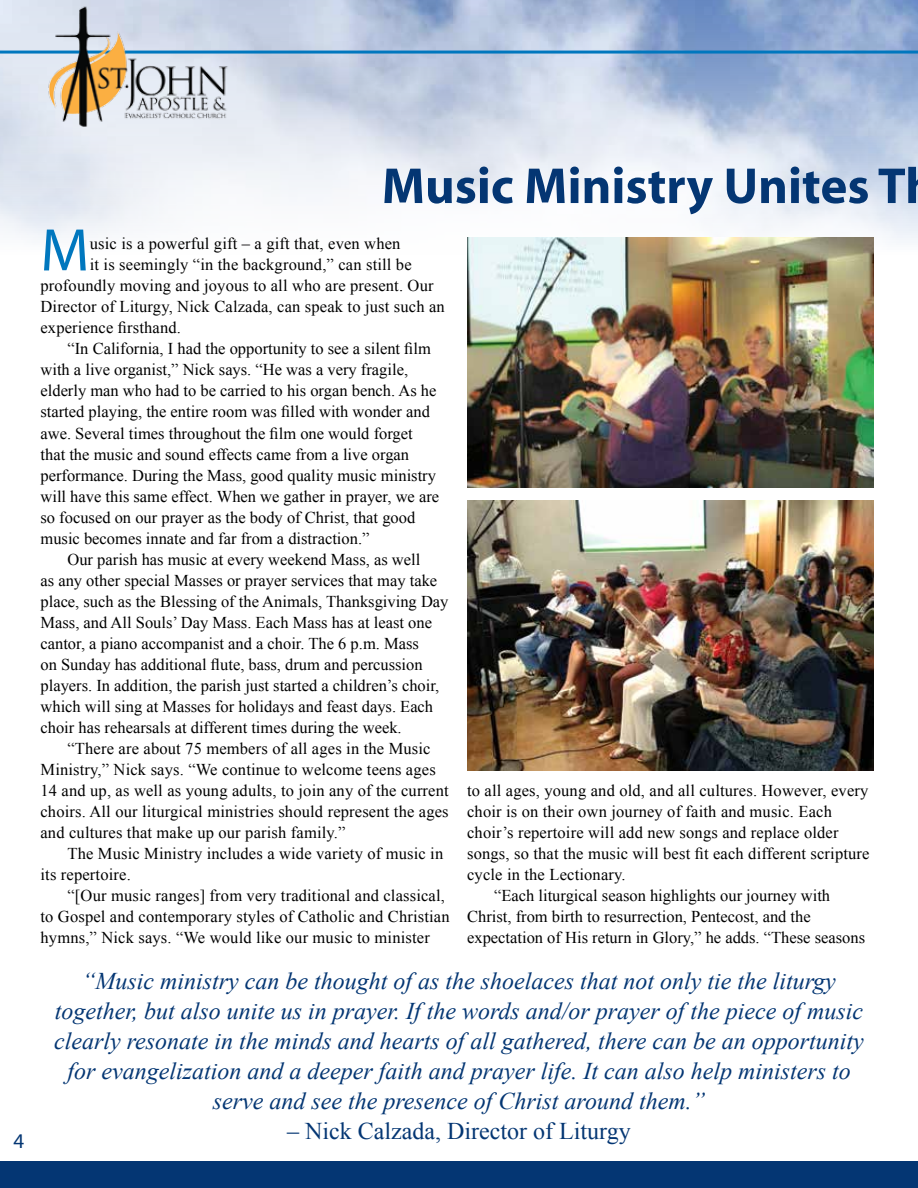
<style>
.page{position:relative;width:918px;height:1188px;background:#fff}
.page>*{position:absolute;margin:0;border:0;box-sizing:border-box;transform-origin:0 0}
.t1{font:60.6px "Myriad";color:#0077be}
.t2{font:700 51px "Myriad";color:#043673}
.t3{font:italic 24px/30px "Times New Roman";color:#043673;text-align:center}
.t4{font:24px "Times New Roman";color:#043673}
.t5{font:21px "Myriad";color:#043673}
.t6{font:16.5px "Times New Roman";color:#000}
</style>
<div class="page">
<img style="left:0;top:0;width:918px;height:602px">
<hr style="left:0;top:51px;width:918px;height:3px;background:#0077be">
<img style="left:27px;top:0;width:219px;height:141px">
<div style="left:0;top:1161px;width:918px;height:27px;background:#043673"></div>
<img style="left:467px;top:500px;width:406px;height:271px">
<img style="left:467px;top:238px;width:406px;height:250px">
<p class="t5" style="left:14px;top:1131px;width:12px">4</p>
<h2 class="t2" style="left:382px;top:160px;width:525px">Music Ministry Unites T</h2>
<h1 class="t1" style="left:40px;top:220px;width:50px">M</h1>
<p class="t6" style="left:90px;top:233px;width:312px">usic is a powerful gift – a gift that, even when</p>
<p class="t6" style="left:90px;top:254px;width:323px">it is seemingly “in the background,” can still be</p>
<p class="t6" style="left:41px;top:275px;width:395px">profoundly moving and joyous to all who are present. Our</p>
<p class="t6" style="left:41px;top:296px;width:406px">Director of Liturgy, Nick Calzada, can speak to just such an</p>
<p class="t6" style="left:41px;top:317px;width:142px">experience firsthand.</p>
<p class="t6" style="left:67px;top:338px;width:365px">“In California, I had the opportunity to see a silent film</p>
<p class="t6" style="left:41px;top:359px;width:369px">with a live organist,” Nick says. “He was a very fragile,</p>
<p class="t6" style="left:41px;top:380px;width:398px">elderly man who had to be carried to his organ bench. As he</p>
<p class="t6" style="left:41px;top:401px;width:391px">started playing, the entire room was filled with wonder and</p>
<p class="t6" style="left:41px;top:422px;width:374px">awe. Several times throughout the film one would forget</p>
<p class="t6" style="left:41px;top:443px;width:370px">that the music and sound effects came from a live organ</p>
<p class="t6" style="left:41px;top:464px;width:397px">performance. During the Mass, good quality music ministry</p>
<p class="t6" style="left:41px;top:485px;width:400px">will have this same effect. When we gather in prayer, we are</p>
<p class="t6" style="left:41px;top:506px;width:376px">so focused on our prayer as the body of Christ, that good</p>
<p class="t6" style="left:41px;top:527px;width:331px">music becomes innate and far from a distraction.”</p>
<p class="t6" style="left:67px;top:548px;width:354px">Our parish has music at every weekend Mass, as well</p>
<p class="t6" style="left:41px;top:569px;width:398px">as any other special Masses or prayer services that may take</p>
<p class="t6" style="left:41px;top:590px;width:410px">place, such as the Blessing of the Animals, Thanksgiving Day</p>
<p class="t6" style="left:41px;top:611px;width:393px">Mass, and All Souls’ Day Mass. Each Mass has at least one</p>
<p class="t6" style="left:41px;top:632px;width:380px">cantor, a piano accompanist and a choir. The 6 p.m. Mass</p>
<p class="t6" style="left:41px;top:653px;width:384px">on Sunday has additional flute, bass, drum and percussion</p>
<p class="t6" style="left:41px;top:674px;width:400px">players. In addition, the parish just started a children’s choir,</p>
<p class="t6" style="left:41px;top:695px;width:394px">which will sing at Masses for holidays and feast days. Each</p>
<p class="t6" style="left:41px;top:716px;width:363px">choir has rehearsals at different times during the week.</p>
<p class="t6" style="left:67px;top:737px;width:365px">“There are about 75 members of all ages in the Music</p>
<p class="t6" style="left:41px;top:758px;width:397px">Ministry,” Nick says. “We continue to welcome teens ages</p>
<p class="t6" style="left:41px;top:779px;width:410px">14 and up, as well as young adults, to join any of the current</p>
<p class="t6" style="left:41px;top:800px;width:410px">choirs. All our liturgical ministries should represent the ages</p>
<p class="t6" style="left:41px;top:821px;width:306px">and cultures that make up our parish family.”</p>
<p class="t6" style="left:67px;top:842px;width:377px">The Music Ministry includes a wide variety of music in</p>
<p class="t6" style="left:41px;top:863px;width:92px">its repertoire.</p>
<p class="t6" style="left:67px;top:884px;width:379px">“[Our music ranges] from very traditional and classical,</p>
<p class="t6" style="left:41px;top:905px;width:411px">to Gospel and contemporary styles of Catholic and Christian</p>
<p class="t6" style="left:41px;top:926px;width:391px">hymns,” Nick says. “We would like our music to minister</p>
<p class="t6" style="left:467px;top:779px;width:403px">to all ages, young and old, and all cultures. However, every</p>
<p class="t6" style="left:467px;top:800px;width:366px">choir is on their own journey of faith and music. Each</p>
<p class="t6" style="left:467px;top:821px;width:373px">choir’s repertoire will add new songs and replace older</p>
<p class="t6" style="left:467px;top:842px;width:404px">songs, so that the music will best fit each different scripture</p>
<p class="t6" style="left:467px;top:863px;width:160px">cycle in the Lectionary.</p>
<p class="t6" style="left:494px;top:884px;width:338px">“Each liturgical season highlights our journey with</p>
<p class="t6" style="left:467px;top:905px;width:345px">Christ, from birth to resurrection, Pentecost, and the</p>
<p class="t6" style="left:467px;top:926px;width:400px">expectation of His return in Glory,” he adds. “These seasons</p>
<p class="t3" style="left:54px;top:965px;width:811px">“Music ministry can be thought of as the shoelaces that not only tie the liturgy together, but also unite us in prayer. If the words and/or prayer of the piece of music clearly resonate in the minds and hearts of all gathered, there can be an opportunity for evangelization and a deeper faith and prayer life. It can also help ministers to serve and see the presence of Christ around them.”</p>
<h3 class="t4" style="left:287px;top:1115px;width:345px">– Nick Calzada, Director of Liturgy</h3>
</div>
